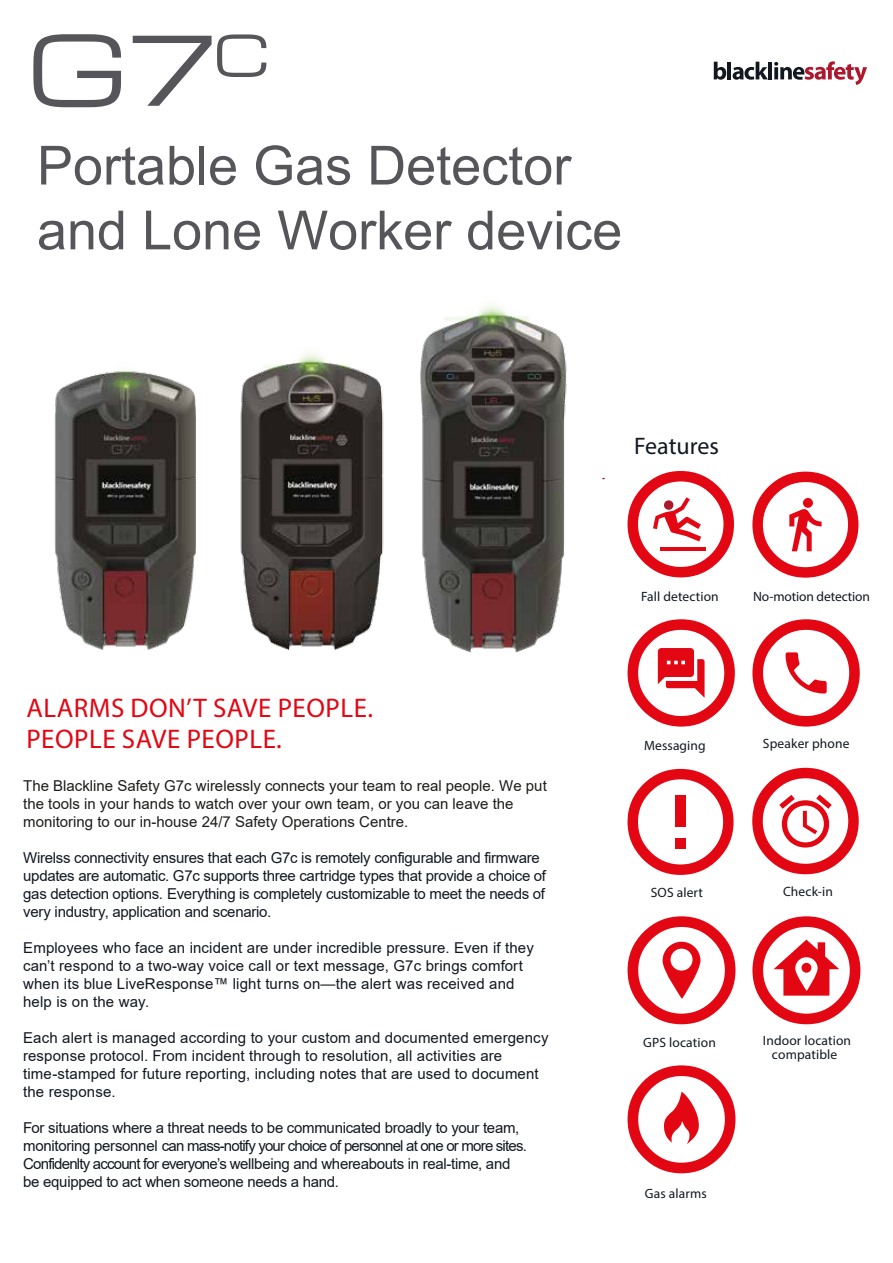
<style>
.page{position:relative;width:893px;height:1263px;background:#fff}
.page>*{position:absolute;margin:0;border:0;box-sizing:border-box;transform-origin:0 0}
.t1{font:93.45px "Michroma";color:#56565a}
.t2{font:54px/64.8px "Arial";color:#56565a}
.t3{font:27px/31.5px "Myriad Pro";letter-spacing:.02em;color:#e30613}
.t4{font:24px "Myriad Pro";color:#111820}
.t5{font:15px/18px "Arial";letter-spacing:-.02em;color:#111820}
.t6{font:15px/18px "Arial";letter-spacing:.01em;color:#111820}
.t7{font:15px/18px "Arial";color:#1d1d1b}
.t8{font:13.5px/14.2px "Myriad Pro";letter-spacing:.01em;color:#111820;text-align:center}
.t9{font:13.5px "Myriad Pro";letter-spacing:-.01em;color:#111820}
</style>
<div class="page">
<svg style="left:714px;top:62px;width:12px;height:18px"></svg>
<hr style="left:727px;top:62px;width:4px;height:17px;background:#111820">
<svg style="left:733px;top:62px;width:35px;height:18px"></svg>
<hr style="left:768px;top:62px;width:4px;height:17px;background:#111820">
<svg style="left:774px;top:61px;width:93px;height:24px"></svg>
<img style="left:54px;top:305px;width:513px;height:348px">
<svg style="left:627px;top:471px;width:107px;height:106px"></svg>
<hr style="left:660px;top:548px;width:45px;height:3px;background:#e30613">
<svg style="left:627px;top:769px;width:107px;height:106px"></svg>
<div style="left:675px;top:795px;width:11px;height:32px;background:#e30613"></div>
<div style="left:675px;top:838px;width:11px;height:10px;background:#e30613"></div>
<svg style="left:752px;top:472px;width:106px;height:106px"></svg>
<svg style="left:752px;top:768px;width:107px;height:106px"></svg>
<svg style="left:628px;top:619px;width:107px;height:108px"></svg>
<svg style="left:752px;top:619px;width:108px;height:108px"></svg>
<svg style="left:628px;top:916px;width:107px;height:108px"></svg>
<svg style="left:752px;top:916px;width:108px;height:108px"></svg>
<svg style="left:628px;top:1065px;width:107px;height:108px"></svg>
<h1 class="t1" style="left:28px;top:19px;width:244px">G7<sup>C</sup></h1>
<h2 class="t2" style="left:37px;top:133px;width:587px">Portable Gas Detector and Lone Worker device</h2>
<h3 class="t3" style="left:26px;top:692px;width:348px">ALARMS DON’T SAVE PEOPLE.<br>PEOPLE SAVE PEOPLE.</h3>
<p class="t7" style="left:23px;top:777px;width:525px">The Blackline Safety G7c wirelessly connects your team to real people. We put the tools in your hands to watch over your own team, or you can leave the monitoring to our in-house 24/7 Safety Operations Centre.</p>
<p class="t5" style="left:23px;top:849px;width:524px">Wirelss connectivity ensures that each G7c is remotely configurable and firmware updates are automatic. G7c supports three cartridge types that provide a choice of gas detection options. Everything is completely customizable to meet the needs of very industry, application and scenario.</p>
<p class="t6" style="left:23px;top:939px;width:512px">Employees who face an incident are under incredible pressure. Even if they can’t respond to a two-way voice call or text message, G7c brings comfort when its blue LiveResponse™ light turns on—the alert was received and help is on the way.</p>
<p class="t6" style="left:23px;top:1029px;width:527px">Each alert is managed according to your custom and documented emergency response protocol. From incident through to resolution, all activities are time-stamped for future reporting, including notes that are used to document the response.</p>
<p class="t5" style="left:23px;top:1119px;width:505px">For situations where a threat needs to be communicated broadly to your team, monitoring personnel can mass-notify your choice of personnel at one or more sites.<br>Confidenlty account for everyone’s wellbeing and whereabouts in real-time, and be equipped to act when someone needs a hand.</p>
<h3 class="t4" style="left:634px;top:431px;width:86px">Features</h3>
<p class="t8" style="left:641px;top:590px;width:79px">Fall detection</p>
<p class="t9" style="left:753px;top:588px;width:118px">No-motion detection</p>
<p class="t8" style="left:644px;top:738px;width:63px">Messaging</p>
<p class="t8" style="left:763px;top:736px;width:88px">Speaker phone</p>
<p class="t8" style="left:651px;top:885px;width:54px">SOS alert</p>
<p class="t8" style="left:783px;top:884px;width:52px">Check-in</p>
<p class="t8" style="left:643px;top:1035px;width:74px">GPS location</p>
<p class="t8" style="left:763px;top:1033px;width:90px">Indoor location compatible</p>
<p class="t8" style="left:645px;top:1186px;width:64px">Gas alarms</p>
</div>
